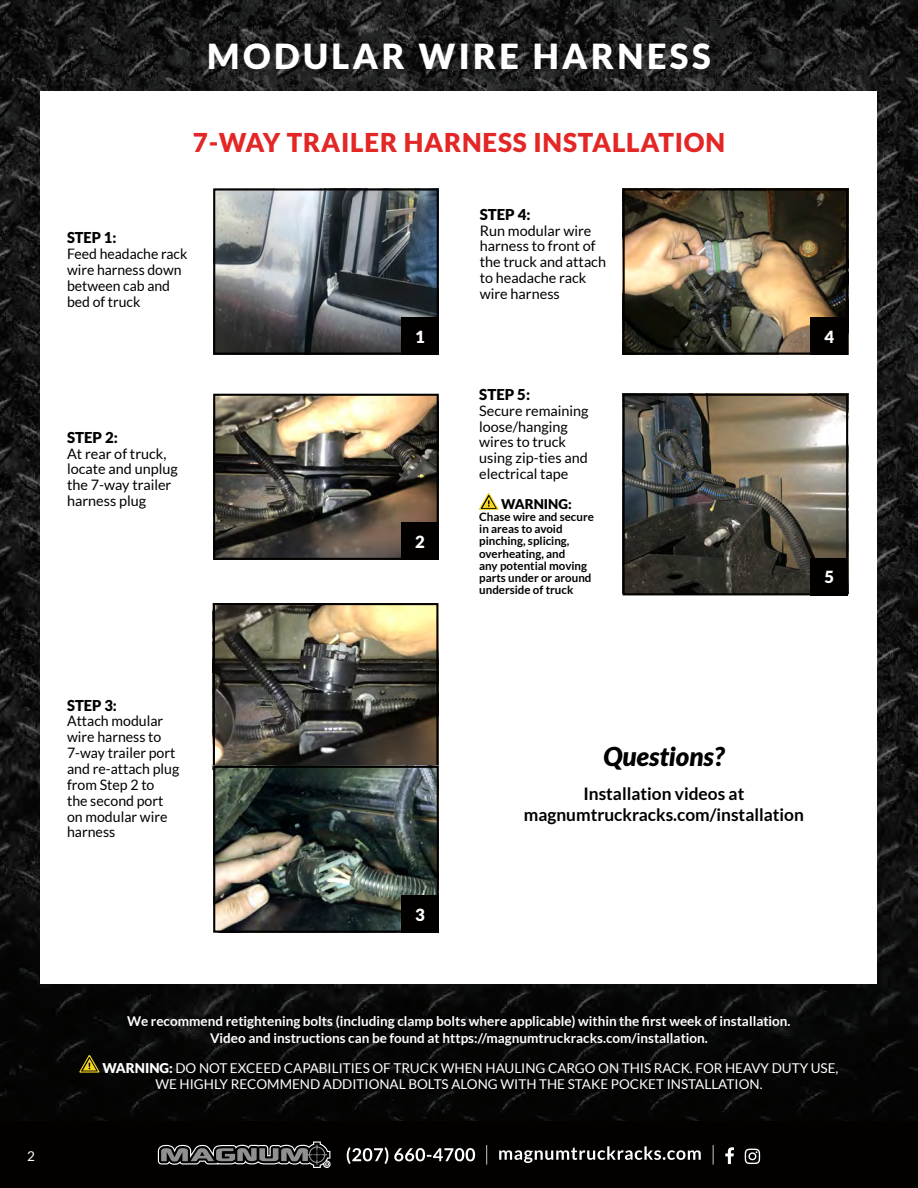
<style>
.page{position:relative;width:918px;height:1188px;background:#fff}
.page>*{position:absolute;margin:0;border:0;box-sizing:border-box;transform-origin:0 0}
.t1{font:900 34.5px "Lato";letter-spacing:.1em;color:#fff}
.t2{font:900 25.95px "Lato";letter-spacing:.03em;color:#e32626}
.t3{font:italic 900 25.95px "Lato";color:#020100}
.t4{font:700 17.25px/20.7px "Lato";color:#020100;text-align:center}
.t5{font:900 16.65px "Lato";color:#fff}
.t6{font:900 15px "Lato";color:#020100}
.t7{font:14.4px/15.9px "Lato";color:#020100}
.t8{font:700 13.5px/16.5px "Lato";color:#fff;text-align:center}
.t9{font:13.5px/16.5px "Lato";color:#fff}
.t10{font:900 13.5px "Lato";color:#020100}
.t11{font:700 11.55px/12.3px "Lato";color:#020100}
.s1{font-weight:900}
</style>
<div class="page">
<img style="left:0;top:0;width:918px;height:1121px">
<div style="left:0;top:1121px;width:918px;height:67px;background:#020100"></div>
<svg style="left:158px;top:1141px;width:173px;height:27px"></svg>
<svg style="left:347px;top:1145px;width:413px;height:20px"></svg>
<div style="left:40px;top:91px;width:838px;height:892px;background:#fff"></div>
<svg style="left:79px;top:1054px;width:21px;height:19px"></svg>
<img style="left:216px;top:397px;width:220px;height:160px">
<div style="left:213px;top:394px;width:226px;height:166px;border:2px solid #020100"></div>
<div style="left:401px;top:522px;width:38px;height:38px;background:#020100"></div>
<img style="left:216px;top:191px;width:220px;height:161px">
<div style="left:213px;top:188px;width:226px;height:167px;border:2px solid #020100"></div>
<div style="left:401px;top:317px;width:38px;height:38px;background:#020100"></div>
<img style="left:216px;top:606px;width:219px;height:160px">
<div style="left:213px;top:603px;width:225px;height:167px;border:2px solid #020100"></div>
<img style="left:216px;top:769px;width:220px;height:161px">
<div style="left:213px;top:766px;width:226px;height:167px;border:2px solid #020100"></div>
<div style="left:401px;top:895px;width:38px;height:38px;background:#020100"></div>
<svg style="left:479px;top:493px;width:20px;height:17px"></svg>
<img style="left:626px;top:397px;width:219px;height:195px">
<div style="left:623px;top:394px;width:225px;height:201px;border:2px solid #020100"></div>
<div style="left:811px;top:558px;width:37px;height:37px;background:#020100"></div>
<img style="left:626px;top:191px;width:219px;height:161px">
<div style="left:623px;top:188px;width:225px;height:167px;border:2px solid #020100"></div>
<div style="left:811px;top:317px;width:37px;height:38px;background:#020100"></div>
<p class="t1" style="left:207px;top:36px;width:505px">MODULAR WIRE HARNESS</p>
<p class="t2" style="left:193px;top:127px;width:534px">7-WAY TRAILER HARNESS INSTALLATION</p>
<p class="t6" style="left:67px;top:229px;width:51px">STEP 1:</p>
<p class="t7" style="left:67px;top:246px;width:122px">Feed headache rack wire harness down between cab and bed of truck</p>
<p class="t6" style="left:67px;top:428px;width:52px">STEP 2:</p>
<p class="t7" style="left:67px;top:445px;width:112px">At rear of truck, locate and unplug the 7-way trailer harness plug</p>
<p class="t5" style="left:415px;top:327px;width:11px">1</p>
<p class="t5" style="left:415px;top:532px;width:11px">2</p>
<p class="t6" style="left:480px;top:205px;width:52px">STEP 4:</p>
<p class="t7" style="left:480px;top:222px;width:128px">Run modular wire harness to front of the truck and attach to headache rack wire harness</p>
<p class="t6" style="left:479px;top:386px;width:52px">STEP 5:</p>
<p class="t7" style="left:479px;top:402px;width:111px">Secure remaining loose/hanging wires to truck using zip-ties and electrical tape</p>
<p class="t10" style="left:501px;top:496px;width:72px">WARNING:</p>
<p class="t11" style="left:479px;top:510px;width:116px">Chase wire and secure in areas to avoid pinching, splicing, overheating, and<br>any potential moving parts under or around underside of truck</p>
<p class="t5" style="left:825px;top:327px;width:11px">4</p>
<p class="t5" style="left:825px;top:568px;width:11px">5</p>
<p class="t6" style="left:67px;top:696px;width:51px">STEP 3:</p>
<p class="t7" style="left:67px;top:713px;width:114px">Attach modular wire harness to<br>7-way trailer port and re-attach plug from Step 2 to<br>the second port on modular wire harness</p>
<p class="t5" style="left:415px;top:905px;width:11px">3</p>
<p class="t3" style="left:603px;top:741px;width:123px">Questions?</p>
<p class="t4" style="left:524px;top:783px;width:282px">Installation videos at magnumtruckracks.com/installation</p>
<p class="t9" style="left:27px;top:1148px;width:9px">2</p>
<p class="t8" style="left:127px;top:1013px;width:665px">We recommend retightening bolts (including clamp bolts where applicable) within the first week of installation.<br>Video and instructions can be found at https://magnumtruckracks.com/installation.</p>
<p class="t9" style="left:155px;top:1059px;width:685px;text-indent:-53px"><span class="s1">WARNING:</span> DO NOT EXCEED CAPABILITIES OF TRUCK WHEN HAULING CARGO ON THIS RACK. FOR HEAVY DUTY USE,<br>WE HIGHLY RECOMMEND ADDITIONAL BOLTS ALONG WITH THE STAKE POCKET INSTALLATION.</p>
</div>
